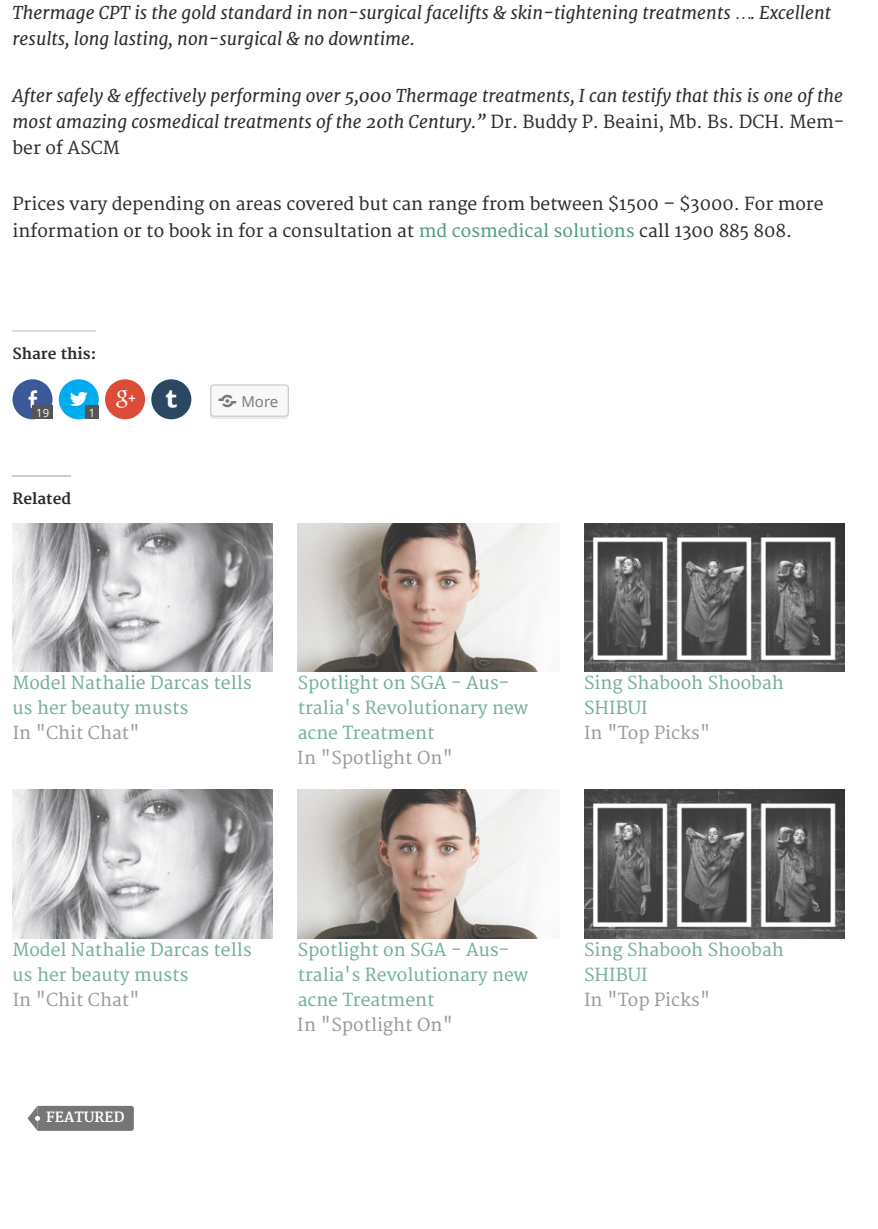
<style>
.page{position:relative;width:878px;height:1229px;background:#fff}
.page>*{position:absolute;margin:0;border:0;box-sizing:border-box;transform-origin:0 0}
.t1{font:italic 17.5px/26.2px "Merriweather";color:#2b2b2b}
.t2{font:17.5px/25px "Merriweather";color:#509987}
.t3{font:17.5px/26.2px "Merriweather";color:#2b2b2b}
.t4{font:700 15px "Merriweather";color:#2b2b2b}
.t5{font:15px "Open Sans";color:#777}
.t6{font:700 13.75px "Merriweather";color:#fff}
.t7{font:11.25px "Open Sans";color:#fff}
.s1{font-family:"Times"}
.s2{font-style:normal}
.s3{color:#509987}
</style>
<div class="page">
<hr style="left:12px;top:330px;width:84px;height:2px;background:#ddd">
<div style="left:12px;top:379px;width:40px;height:40px;background:#3b5998;border-radius:50%"></div>
<div style="left:32px;top:405px;width:20px;height:14px;background:#555"></div>
<div style="left:59px;top:379px;width:40px;height:40px;background:#00acee;border-radius:50%"></div>
<div style="left:85px;top:405px;width:14px;height:14px;background:#555"></div>
<div style="left:105px;top:379px;width:40px;height:40px;background:#dd4b39;border-radius:50%"></div>
<div style="left:151px;top:379px;width:40px;height:40px;background:#2c4762;border-radius:50%"></div>
<hr style="left:12px;top:475px;width:59px;height:1px;background:#cdcdcd">
<img style="left:12px;top:523px;width:260px;height:149px">
<img style="left:298px;top:523px;width:250px;height:149px">
<img style="left:584px;top:523px;width:260px;height:149px">
<img style="left:12px;top:789px;width:260px;height:149px">
<img style="left:298px;top:789px;width:250px;height:149px">
<img style="left:584px;top:789px;width:260px;height:149px">
<svg style="left:28px;top:1105px;width:106px;height:25px;background:#818181"></svg>
<svg style="left:210px;top:384px;width:79px;height:33px"></svg>
<p class="t1" style="left:12px;top:0;width:820px">Thermage CPT is the gold standard in non-surgical facelifts &amp; skin-tightening treatments <span class="s1">…</span>. Excellent results, long lasting, non-surgical &amp; no downtime.</p>
<p class="t1" style="left:13px;top:82px;width:833px;text-align:justify">After safely &amp; effectively performing over 5,000 Thermage treatments, I can testify that this is one of the most amazing cosmedical treatments of the 20th Century.” <span class="s2">Dr. Buddy P. Beaini, Mb. Bs. DCH. Mem&shy;ber of ASCM</span></p>
<p class="t3" style="left:13px;top:191px;width:812px">Prices vary depending on areas covered but can range from between $1500 – $3000. For more information or to book in for a consultation at <span class="s3">md cosmedical solutions</span> call 1300 885 808.</p>
<p class="t4" style="left:12px;top:345px;width:85px">Share this:</p>
<p class="t7" style="left:36px;top:405px;width:14px">1 93</p>
<p class="t7" style="left:89px;top:405px;width:8px">1</p>
<p class="t4" style="left:12px;top:490px;width:60px">Related</p>
<p class="t5" style="left:241px;top:391px;width:38px">More</p>
<p class="t2" style="left:12px;top:671px;width:240px">Model Nathalie Darcas tells us her beauty musts</p>
<p class="t3" style="left:12px;top:720px;width:129px">In "Chit Chat"</p>
<p class="t2" style="left:298px;top:671px;width:232px">Spotlight on SGA - Aus&shy;tralia's Revolutionary new acne Treatment</p>
<p class="t3" style="left:298px;top:745px;width:157px">In "Spotlight On"</p>
<p class="t2" style="left:584px;top:671px;width:201px">Sing Shabooh Shoobah<br>SHIBUI</p>
<p class="t3" style="left:584px;top:720px;width:128px">In "Top Picks"</p>
<p class="t2" style="left:12px;top:937px;width:240px">Model Nathalie Darcas tells us her beauty musts</p>
<p class="t3" style="left:12px;top:986px;width:129px">In "Chit Chat"</p>
<p class="t6" style="left:46px;top:1109px;width:80px">FEATURED</p>
<p class="t2" style="left:298px;top:937px;width:232px">Spotlight on SGA - Aus&shy;tralia's Revolutionary new acne Treatment</p>
<p class="t3" style="left:298px;top:1011px;width:157px">In "Spotlight On"</p>
<p class="t2" style="left:584px;top:937px;width:201px">Sing Shabooh Shoobah<br>SHIBUI</p>
<p class="t3" style="left:584px;top:986px;width:128px">In "Top Picks"</p>
</div>
